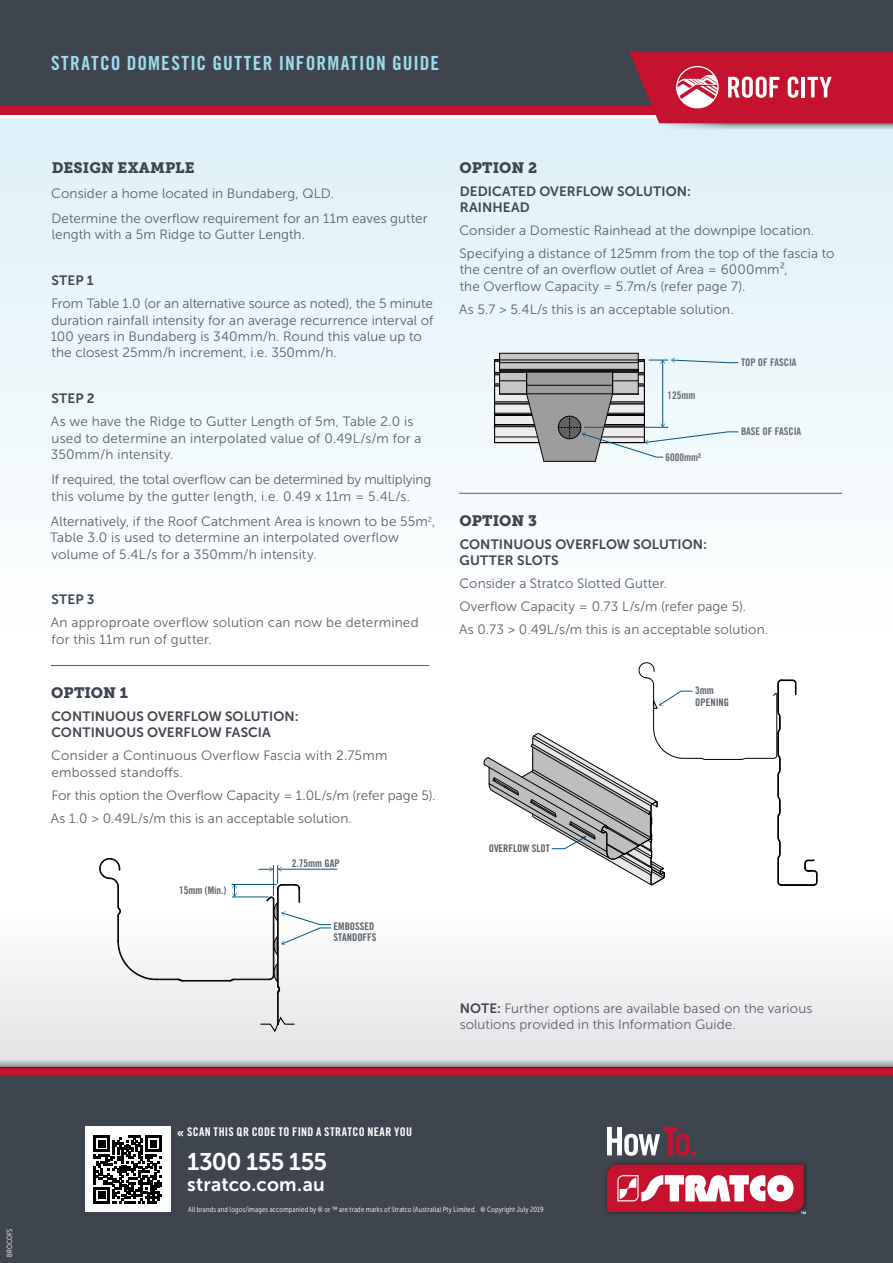
<style>
.page{position:relative;width:893px;height:1263px;background:#fff}
.page>*{position:absolute;margin:0;border:0;box-sizing:border-box;transform-origin:0 0}
.t1{font:24px "Museo Sans 700";letter-spacing:-.025em;color:#fff}
.t2{font:19.5px "Trade Gothic LT Std Bd Cn 20";letter-spacing:.055em;color:#9cdbed}
.t3{font:19.2px "Museo Sans 700";letter-spacing:.01em;color:#fff}
.t4{font:15px "Museo Slab 900";letter-spacing:.005em;color:#3f454f}
.t5{font:13.5px/16.5px "Museo Sans 300";letter-spacing:.005em;color:#5a606a}
.t6{font:13.5px/16.5px "Museo Sans 700";letter-spacing:.005em;color:#3f454f}
.t7{font:12px "Trade Gothic LT Std Bd Cn 20";letter-spacing:.025em;color:#fff}
.t8{font:10.5px/10.5px "Trade Gothic LT Std Bd Cn 20";color:#5a606a}
.t9{font:10.5px "Trade Gothic LT Std Bd Cn 20";color:#666972}
.t10{font:7.5px "Museo Sans Cond 300";letter-spacing:.025em;color:#fff}
.s1{font-family:"Museo Sans 700";color:#3f454f}
.s2{font-size:16.5px}
</style>
<div class="page">
<div style="left:0;top:118px;width:893px;height:510px;background:linear-gradient(to bottom,#dcf0f8,#fefefe)"></div>
<div style="left:0;top:910px;width:893px;height:157px;background:linear-gradient(to bottom,#fefefe,#e1e2e5)"></div>
<div style="left:0;top:1067px;width:893px;height:9px;background:#c4122f"></div>
<div style="left:0;top:1076px;width:893px;height:187px;background:#3f454f"></div>
<div style="left:0;top:0;width:893px;height:106px;background:#3f454f"></div>
<div style="left:0;top:106px;width:893px;height:9px;background:#c4122f"></div>
<svg style="left:0;top:1059px;width:893px;height:8px;background:#babcbe"></svg>
<div style="left:85px;top:1127px;width:85px;height:85px;background:#fff"></div>
<svg style="left:94px;top:1135px;width:68px;height:68px"></svg>
<div style="left:603px;top:1160px;width:206px;height:57px;background:#383e47"></div>
<svg style="left:607px;top:1127px;width:89px;height:29px"></svg>
<svg style="left:607px;top:1164px;width:199px;height:50px;background:#cb5a6d"></svg>
<div style="left:495px;top:360px;width:149px;height:83px;background:#ededed"></div>
<hr style="left:495px;top:402px;width:149px;height:1px;background:#000">
<hr style="left:495px;top:403px;width:149px;height:1px;background:#000">
<hr style="left:495px;top:404px;width:149px;height:1px;background:#000">
<hr style="left:495px;top:413px;width:149px;height:1px;background:#000">
<hr style="left:495px;top:414px;width:149px;height:1px;background:#000">
<hr style="left:495px;top:415px;width:149px;height:1px;background:#000">
<hr style="left:495px;top:424px;width:149px;height:1px;background:#000">
<hr style="left:495px;top:426px;width:149px;height:1px;background:#000">
<hr style="left:495px;top:437px;width:149px;height:1px;background:#000">
<hr style="left:495px;top:442px;width:149px;height:1px;background:#000">
<div style="left:500px;top:353px;width:138px;height:41px;background:#c6c6c6"></div>
<svg style="left:494px;top:353px;width:10px;height:90px"></svg>
<hr style="left:500px;top:369px;width:138px;height:1px;background:#000">
<hr style="left:500px;top:362px;width:138px;height:1px;background:#000">
<hr style="left:500px;top:370px;width:138px;height:1px;background:#000">
<hr style="left:500px;top:360px;width:138px;height:1px;background:#000">
<hr style="left:500px;top:371px;width:138px;height:1px;background:#000">
<hr style="left:500px;top:372px;width:138px;height:1px;background:#000">
<hr style="left:500px;top:381px;width:138px;height:1px;background:#000">
<hr style="left:500px;top:394px;width:138px;height:1px;background:#000">
<hr style="left:500px;top:353px;width:138px;height:1px;background:#000">
<svg style="left:526px;top:353px;width:213px;height:109px"></svg>
<hr style="left:51px;top:665px;width:378px;height:1px;background:#5a606a">
<hr style="left:459px;top:493px;width:383px;height:1px;background:#5a606a">
<hr style="left:277px;top:992px;width:1px;height:32px;background:#000">
<hr style="left:278px;top:992px;width:1px;height:32px;background:#000">
<hr style="left:234px;top:979px;width:35px;height:1px;background:#000">
<hr style="left:182px;top:980px;width:48px;height:1px;background:#000">
<hr style="left:182px;top:981px;width:48px;height:1px;background:#000">
<svg style="left:99px;top:858px;width:84px;height:123px"></svg>
<hr style="left:278px;top:869px;width:59px;height:1px;background:#005584">
<svg style="left:258px;top:865px;width:73px;height:128px"></svg>
<hr style="left:232px;top:884px;width:45px;height:1px;background:#005584">
<hr style="left:232px;top:897px;width:37px;height:1px;background:#005584">
<svg style="left:232px;top:885px;width:5px;height:12px"></svg>
<svg style="left:259px;top:1015px;width:37px;height:18px"></svg>
<svg style="left:484px;top:662px;width:333px;height:224px"></svg>
<svg style="left:659px;top:123px;width:234px;height:7px;background:#b2bcc3"></svg>
<svg style="left:629px;top:51px;width:264px;height:72px"></svg>
<p class="t10" style="left:5px;top:1256px;width:30px;rotate:-90deg">BROCOFS</p>
<h2 class="t2" style="left:51px;top:51px;width:390px">STRATCO DOMESTIC GUTTER INFORMATION GUIDE</h2>
<p class="t4" style="left:52px;top:159px;width:145px">DESIGN EXAMPLE</p>
<p class="t5" style="left:51px;top:181px;width:378px;line-height:25px">Consider a home located in Bundaberg, QLD.<br>Determine the overflow requirement for an 11m eaves gutter</p>
<p class="t5" style="left:52px;top:227px;width:255px">length with a 5m Ridge to Gutter Length.</p>
<p class="t6" style="left:52px;top:272px;width:44px">STEP 1</p>
<p class="t5" style="left:51px;top:295px;width:384px">From Table 1.0 (or an alternative source as noted), the 5 minute duration rainfall intensity for an average recurrence interval of 100 years in Bundaberg is 340mm/h. Round this value up to the closest 25mm/h increment, i.e. 350mm/h.</p>
<p class="t6" style="left:52px;top:390px;width:45px">STEP 2</p>
<p class="t5" style="left:51px;top:413px;width:372px">As we have the Ridge to Gutter Length of 5m, Table 2.0 is used to determine an interpolated value of 0.49L/s/m for a<br>350mm/h intensity.</p>
<p class="t5" style="left:51px;top:471px;width:381px">If required, the total overflow can be determined by multiplying this volume by the gutter length, i.e. 0.49 x 11m = 5.4L/s.</p>
<p class="t5" style="left:50px;top:513px;width:387px">Alternatively, if the Roof Catchment Area is known to be 55m<sup>2</sup>,<br>Table 3.0 is used to determine an interpolated overflow volume of 5.4L/s for a 350mm/h intensity.</p>
<p class="t6" style="left:52px;top:591px;width:45px">STEP 3</p>
<p class="t5" style="left:51px;top:614px;width:369px">An approproate overflow solution can now be determined for this 11m run of gutter.</p>
<p class="t4" style="left:51px;top:684px;width:78px">OPTION 1</p>
<p class="t6" style="left:51px;top:708px;width:249px">CONTINUOUS OVERFLOW SOLUTION:<br>CONTINUOUS OVERFLOW FASCIA</p>
<p class="t5" style="left:51px;top:747px;width:338px">Consider a Continuous Overflow Fascia with 2.75mm embossed standoffs.</p>
<p class="t5" style="left:51px;top:784px;width:386px;line-height:23px">For this option the Overflow Capacity = 1.0L/s/m (refer page 5).<br>As 1.0 &gt; 0.49L/s/m this is an acceptable solution.</p>
<p class="t8" style="left:179px;top:885px;width:49px">15mm (Min.)</p>
<p class="t8" style="left:292px;top:857px;width:49px">2.75mm GAP</p>
<p class="t8" style="left:334px;top:921px;width:44px">EMBOSSED<br>STANDOFFS</p>
<p class="t4" style="left:459px;top:159px;width:79px">OPTION 2</p>
<p class="t6" style="left:460px;top:183px;width:233px">DEDICATED OVERFLOW SOLUTION:<br>RAINHEAD</p>
<p class="t5" style="left:459px;top:219px;width:377px;line-height:23px">Consider a Domestic Rainhead at the downpipe location.<br>Specifying a distance of 125mm from the top of the fascia to</p>
<p class="t5" style="left:460px;top:262px;width:330px">the centre of an overflow outlet of Area = 6000mm², the Overflow Capacity = 5.7m/s (refer page 7).</p>
<p class="t5" style="left:459px;top:301px;width:276px">As 5.7 &gt; 5.4L/s this is an acceptable solution.</p>
<p class="t9" style="left:667px;top:389px;width:29px">125mm</p>
<p class="t9" style="left:665px;top:450px;width:37px">6000mm²</p>
<p class="t9" style="left:741px;top:356px;width:57px">TOP OF FASCIA</p>
<p class="t9" style="left:741px;top:425px;width:62px">BASE OF FASCIA</p>
<p class="t4" style="left:459px;top:512px;width:79px">OPTION 3</p>
<p class="t6" style="left:460px;top:536px;width:249px">CONTINUOUS OVERFLOW SOLUTION:<br>GUTTER SLOTS</p>
<p class="t5" style="left:459px;top:572px;width:311px;line-height:23px">Consider a Stratco Slotted Gutter.<br>Overflow Capacity = 0.73 L/s/m (refer page 5).<br>As 0.73 &gt; 0.49L/s/m this is an acceptable solution.</p>
<p class="t8" style="left:489px;top:843px;width:63px">OVERFLOW SLOT</p>
<p class="t8" style="left:695px;top:684px;width:35px;line-height:12px">3mm<br>OPENING</p>
<p class="t5" style="left:460px;top:1000px;width:354px"><span class="s1">NOTE:</span> Further options are available based on the various solutions provided in this Information Guide.</p>
<p class="t7" style="left:176px;top:1124px;width:237px"><span class="s2">«</span> SCAN THIS QR CODE TO FIND A STRATCO NEAR YOU</p>
<h1 class="t1" style="left:187px;top:1149px;width:142px">1300 155 155</h1>
<h3 class="t3" style="left:187px;top:1173px;width:139px">stratco.com.au</h3>
<p class="t10" style="left:188px;top:1205px;width:357px">All brands and logos/images accompanied by ® or ™ are trade marks of Stratco (Australia) Pty Limited. ® Copyright July 2019</p>
</div>
